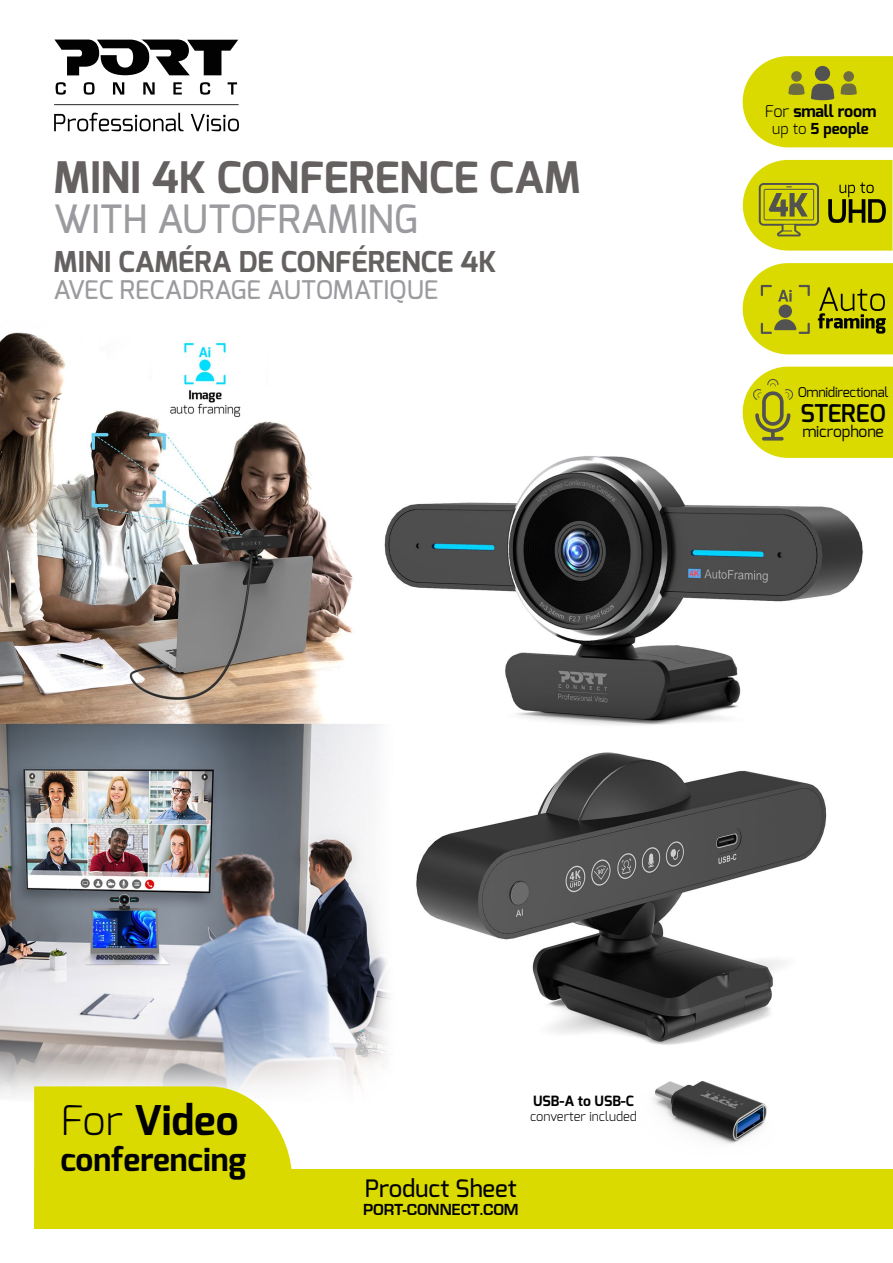
<style>
.page{position:relative;width:893px;height:1263px;background:#fff}
.page>*{position:absolute;margin:0;border:0;box-sizing:border-box;transform-origin:0 0}
.t1{font:700 43.35px "Exo";color:#656161}
.t2{font:700 40.95px "Exo";color:#000}
.t3{font:500 39px "Exo";color:#9b9a9e}
.t4{font:700 32.1px "Exo";color:#000}
.t5{font:700 28.65px "Exo";color:#656161}
.t6{font:500 25.8px "Exo";color:#9b9a9e}
.t7{font:600 24.45px "Exo";letter-spacing:-.01em;color:#000}
.t8{font:500 24px "Exo";color:#000}
.t9{font:700 16.5px "Eurostile";color:#000}
.t10{font:700 16.35px "Exo";letter-spacing:-.01em;color:#000}
.t11{font:15.75px "Exo";letter-spacing:-.01em;color:#000}
.t12{font:700 15.15px "Exo";color:#000}
.t13{font:700 14.1px "Exo";color:#000}
.t14{font:13.5px "Exo";letter-spacing:-.02em;color:#000}
.t15{font:300 12.9px "Exo";color:#000}
.s1{font-weight:300}
</style>
<div class="page">
<img style="left:0;top:39px;width:893px;height:1131px">
<div style="left:34px;top:1170px;width:859px;height:59px;background:#dada00"></div>
<svg style="left:54px;top:113px;width:130px;height:18px"></svg>
<svg style="left:191px;top:114px;width:48px;height:17px"></svg>
<svg style="left:56px;top:82px;width:10px;height:13px"></svg>
<svg style="left:84px;top:82px;width:11px;height:13px"></svg>
<svg style="left:113px;top:82px;width:11px;height:13px"></svg>
<svg style="left:143px;top:82px;width:12px;height:13px"></svg>
<svg style="left:173px;top:82px;width:9px;height:13px"></svg>
<svg style="left:200px;top:82px;width:10px;height:13px"></svg>
<svg style="left:228px;top:82px;width:9px;height:13px"></svg>
<svg style="left:54px;top:40px;width:184px;height:35px"></svg>
<hr style="left:54px;top:104px;width:185px;height:1px;background:#020203">
<svg style="left:34px;top:1086px;width:258px;height:84px;background:#dcdc14"></svg>
<svg style="left:743px;top:56px;width:150px;height:91px;background:#d4d415"></svg>
<svg style="left:791px;top:71px;width:11px;height:11px"></svg>
<svg style="left:743px;top:160px;width:149px;height:91px;background:#c5c518"></svg>
<svg style="left:743px;top:263px;width:150px;height:91px;background:#c9c915"></svg>
<svg style="left:743px;top:367px;width:150px;height:91px;background:#d6d615"></svg>
<h1 class="t1" style="left:53px;top:149px;width:529px">MINI 4K CONFERENCE CAM</h1>
<h3 class="t3" style="left:53px;top:194px;width:366px">WITH AUTOFRAMING</h3>
<p class="t5" style="left:53px;top:244px;width:444px">MINI CAMÉRA DE CONFÉRENCE 4K</p>
<p class="t6" style="left:53px;top:273px;width:387px">AVEC RECADRAGE AUTOMATIQUE</p>
<p class="t10" style="left:765px;top:101px;width:113px"><span class="s1">For</span> small room</p>
<p class="t12" style="left:772px;top:119px;width:98px"><span class="s1">up to</span> 5 people</p>
<p class="t14" style="left:798px;top:384px;width:92px">Omnidirectional</p>
<p class="t7" style="left:800px;top:397px;width:87px">STEREO</p>
<p class="t11" style="left:802px;top:421px;width:83px">microphone</p>
<h2 class="t2" style="left:60px;top:1094px;width:180px"><span class="s1">For</span> Video</h2>
<p class="t4" style="left:60px;top:1138px;width:187px">conferencing</p>
<p class="t13" style="left:533px;top:1092px;width:102px">USB-A to USB-C</p>
<p class="t15" style="left:530px;top:1108px;width:109px">converter included</p>
<p class="t8" style="left:365px;top:1173px;width:153px">Product Sheet</p>
<p class="t9" style="left:363px;top:1203px;width:157px">PORT-CONNECT.COM</p>
</div>
